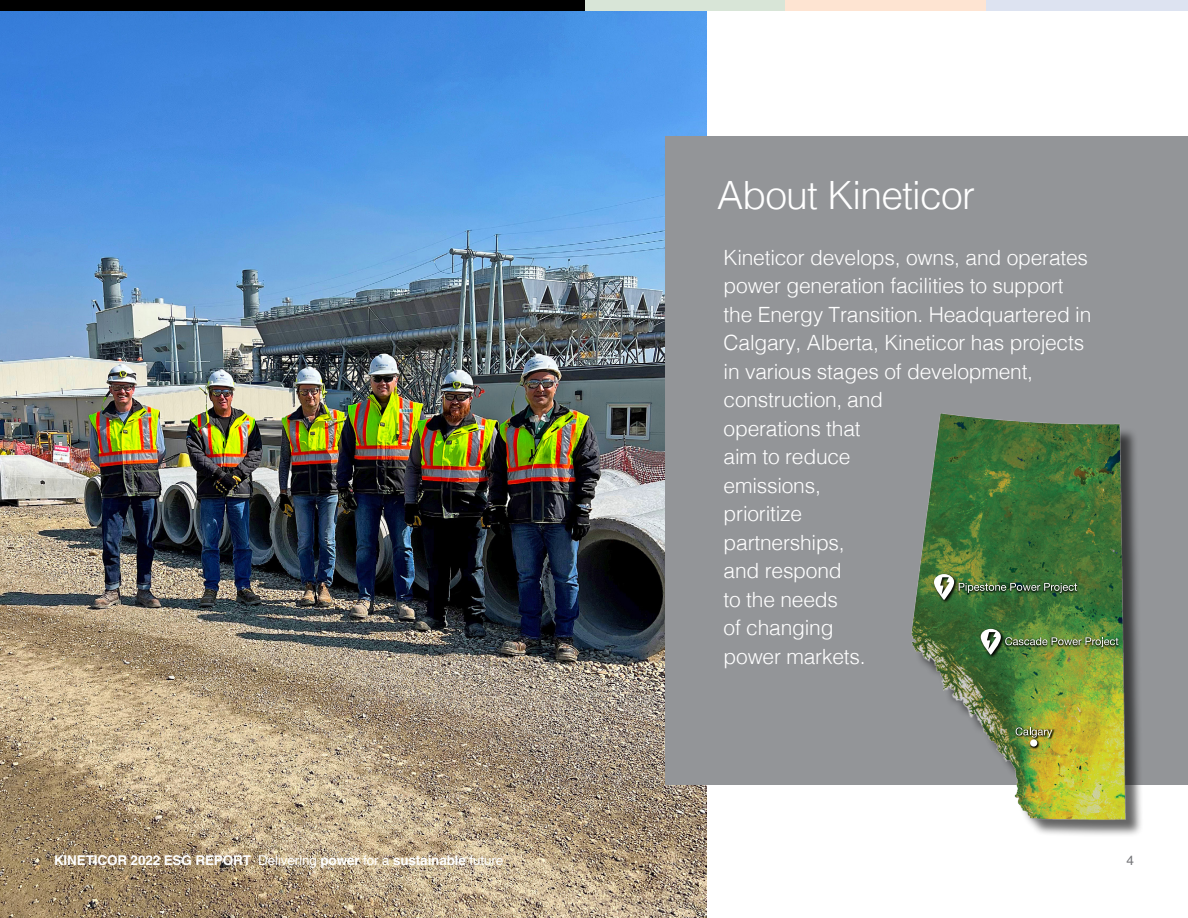
<style>
.page{position:relative;width:1188px;height:918px;background:#fff}
.page>*{position:absolute;margin:0;border:0;box-sizing:border-box;transform-origin:0 0}
.t1{font:300 39px "Helvetica";letter-spacing:-.02em;color:#fff}
.t2{font:300 21px/28.5px "Helvetica";letter-spacing:-.01em;color:#fff}
.t3{font:700 13.5px "Helvetica";letter-spacing:-.01em;color:#fff}
.t4{font:13.5px "Helvetica";color:#77787b}
.s1{font-weight:400}
</style>
<div class="page">
<img style="left:0;top:11px;width:706px;height:907px">
<div style="left:665px;top:136px;width:523px;height:648px;background:#939598"></div>
<div style="left:914px;top:417px;width:230px;height:420px;background:#000;opacity:.6"></div>
<img style="left:899px;top:413px;width:250px;height:412px">
<img style="left:1014px;top:726px;width:41px;height:15px">
<svg style="left:1016px;top:727px;width:36px;height:22px"></svg>
<div style="left:1030px;top:739px;width:7px;height:8px;background:#fff;border-radius:50%"></div>
<img style="left:1077px;top:581px;width:3px;height:15px">
<img style="left:931px;top:571px;width:29px;height:34px">
<svg style="left:934px;top:574px;width:143px;height:26px;background:#557b4d"></svg>
<img style="left:978px;top:626px;width:28px;height:34px">
<img style="left:1118px;top:635px;width:3px;height:16px">
<img style="left:981px;top:629px;width:137px;height:26px">
<div style="left:584px;top:0;width:202px;height:11px;background:#d8e5d7"></div>
<div style="left:786px;top:0;width:201px;height:11px;background:#fee4d2"></div>
<div style="left:987px;top:0;width:201px;height:11px;background:#dde3f1"></div>
<div style="left:0;top:0;width:584px;height:11px;background:#000"></div>
<h1 class="t1" style="left:717px;top:162px;width:259px">About Kineticor</h1>
<p class="t2" style="left:724px;top:242px;width:369px">Kineticor develops, owns, and operates power generation facilities to support the Energy Transition. Headquartered in<br>Calgary, Alberta, Kineticor has projects in various stages of development, construction, and<br>operations that<br>aim to reduce<br>emissions,<br>prioritize<br>partnerships,<br>and respond<br>to the needs<br>of changing<br>power markets.</p>
<p class="t3" style="left:54px;top:852px;width:451px">KINETICOR 2022 ESG REPORT <span class="s1">Delivering</span> power <span class="s1">for a</span> sustainable <span class="s1">future</span></p>
<p class="t4" style="left:1126px;top:850px;width:9px">4</p>
</div>
